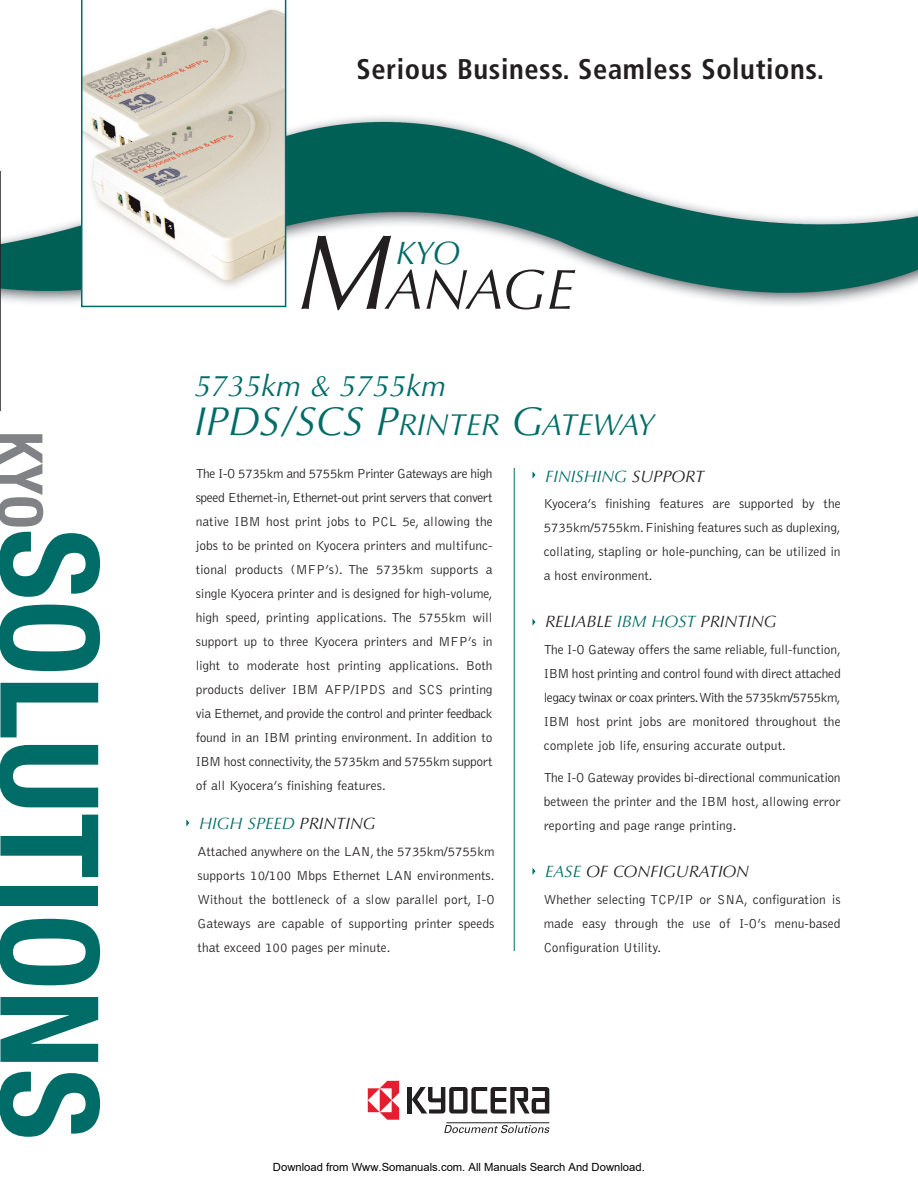
<style>
.page{position:relative;width:918px;height:1188px;background:#fff}
.page>*{position:absolute;margin:0;border:0;box-sizing:border-box;transform-origin:0 0}
.t1{font:700 condensed 136.95px "Helvetica Neue";color:#006c67}
.t2{font:700 condensed 60.45px "Helvetica Neue";color:#808285}
.t3{font:italic 56.55px "Optima";letter-spacing:-.01em;color:#231f20}
.t4{font:italic 32.55px "Optima";color:#006c67}
.t5{font:italic 30.3px "Optima";color:#006c67}
.t6{font:italic 30px "Optima";color:#006c67}
.t7{font:700 condensed 28.5px "Frutiger";letter-spacing:.02em;color:#231f20}
.t8{font:italic 16.5px "Optima";color:#231f20}
.t9{font:italic 16.5px "Optima";color:#006c67}
.t10{font:300 13.5px/24px "Bell Gothic";color:#231f20;text-align:justify}
.t11{font:11.25px "Arial";color:#000}
.s1{font-size:107.25px}
.s2{font-size:40.5px}
.s3{color:#231f20}
.s4{color:#006c67}
</style>
<div class="page">
<img style="left:1px;top:63px;width:917px;height:245px">
<div style="left:407px;top:1087px;width:5px;height:27px;background:#231f20"></div>
<svg style="left:412px;top:1087px;width:137px;height:27px"></svg>
<svg style="left:368px;top:1081px;width:31px;height:39px"></svg>
<svg style="left:444px;top:1125px;width:105px;height:8px"></svg>
<hr style="left:446px;top:1122px;width:103px;height:1px;background:#231f20">
<hr style="left:0;top:171px;width:1px;height:240px;background:#231f20">
<svg style="left:81px;top:0;width:205px;height:307px"></svg>
<hr style="left:514px;top:468px;width:1px;height:483px;background:#006c67">
<svg style="left:532px;top:619px;width:4px;height:7px"></svg>
<svg style="left:532px;top:868px;width:4px;height:7px"></svg>
<svg style="left:186px;top:819px;width:3px;height:8px"></svg>
<svg style="left:532px;top:471px;width:4px;height:8px"></svg>
<h2 class="t2" style="left:57px;top:431px;width:99px;rotate:90deg">KYO</h2>
<h1 class="t1" style="left:132px;top:529px;width:613px;rotate:90deg">SOLUTIONS</h1>
<h3 class="t7" style="left:357px;top:58px;width:469px">Serious Business. Seamless Solutions.</h3>
<h3 class="t3" style="left:297px;top:266px;width:280px"><span class="s1">M</span>ANAGE</h3>
<h3 class="t4" style="left:395px;top:239px;width:66px">KYO</h3>
<h3 class="t6" style="left:195px;top:374px;width:253px">5735km &amp; 5755km</h3>
<h3 class="t5" style="left:195px;top:412px;width:461px"><span class="s2">IPDS/SCS P</span>RINTER <span class="s2">G</span>ATEWAY</h3>
<p class="t10" style="left:196px;top:462px;width:299px">The I-O 5735km and 5755km Printer Gateways are high speed Ethernet-in, Ethernet-out print servers that convert native IBM host print jobs to PCL 5e, allowing the jobs to be printed on Kyocera printers and multifunc&shy;tional products (MFP’s). The 5735km supports a single Kyocera printer and is designed for high-volume, high speed, printing applications. The 5755km will support up to three Kyocera printers and MFP’s in light to moderate host printing applications. Both products deliver IBM AFP/IPDS and SCS printing via Ethernet,and provide the control and printer feedback found in an IBM printing environment. In addition to IBM host connectivity,the 5735km and 5755km support of all Kyocera’s finishing features.</p>
<p class="t9" style="left:545px;top:469px;width:161px">FINISHING <span class="s3">SUPPORT</span></p>
<p class="t10" style="left:544px;top:493px;width:299px">Kyocera’s finishing features are supported by the 5735km/5755km.Finishing features such as duplexing, collating, stapling or hole-punching, can be utilized in a host environment.</p>
<p class="t8" style="left:545px;top:615px;width:233px">RELIABLE <span class="s4">IBM HOST</span> PRINTING</p>
<p class="t10" style="left:544px;top:639px;width:299px">The I-O Gateway offers the same reliable, full-function, IBM host printing and control found with direct attached legacy twinax or coax printers.With the 5735km/5755km, IBM host print jobs are monitored throughout the complete job life, ensuring accurate output.</p>
<p class="t10" style="left:544px;top:766px;width:299px">The I-O Gateway provides bi-directional communication between the printer and the IBM host, allowing error</p>
<p class="t9" style="left:199px;top:817px;width:178px">HIGH SPEED <span class="s3">PRINTING</span></p>
<p class="t10" style="left:544px;top:814px;width:194px">reporting and page range printing.</p>
<p class="t10" style="left:198px;top:840px;width:299px">Attached anywhere on the LAN, the 5735km/5755km supports 10/100 Mbps Ethernet LAN environments.<br>Without the bottleneck of a slow parallel port, I-O Gateways are capable of supporting printer speeds that exceed 100 pages per minute.</p>
<p class="t8" style="left:545px;top:864px;width:205px"><span class="s4">EASE</span> OF CONFIGURATION</p>
<p class="t10" style="left:544px;top:888px;width:299px">Whether selecting TCP/IP or SNA, configuration is made easy through the use of I-O’s menu-based Configuration Utility.</p>
<p class="t11" style="left:273px;top:1160px;width:373px">Download from Www.Somanuals.com. All Manuals Search And Download.</p>
</div>
